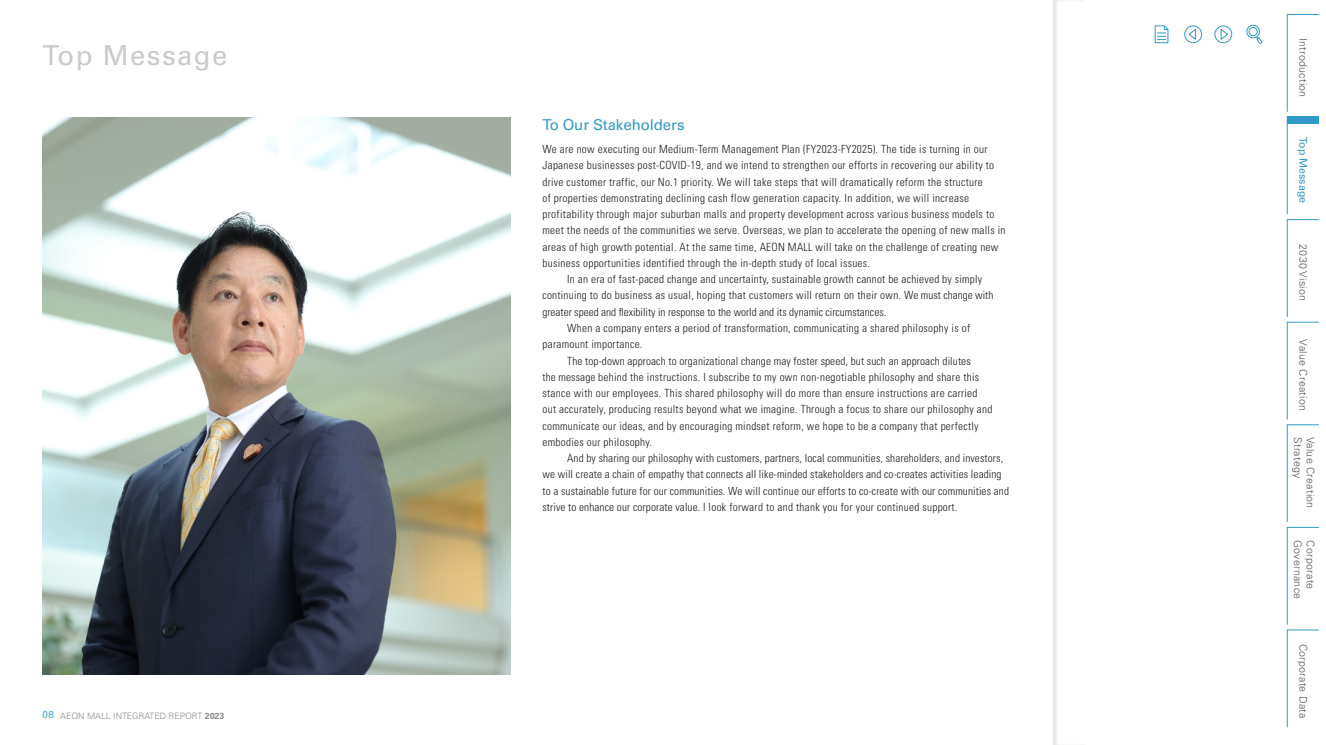
<style>
.page{position:relative;width:1326px;height:745px;background:#fff}
.page>*{position:absolute;margin:0;border:0;box-sizing:border-box;transform-origin:0 0}
.t1{font:27.5px "Univers LT Std";letter-spacing:.05em;color:#c9caca}
.t2{font:15px "Univers LT Std";letter-spacing:-.01em;color:#3299c6}
.t3{font:300 condensed 11.25px "Univers LT Std";letter-spacing:.025em;color:#1f1e1d}
.t4{font:300 condensed 11.25px "Univers LT Std";color:#1f1e1d}
.t5{font:300 10.62px "Univers LT Std";letter-spacing:.025em;color:#595757}
.t6{font:10.62px "Univers LT Std";color:#3299c6}
.t7{font:300 8.75px "Univers LT Std";color:#898989}
.s1{font-weight:400;font-size:10px;color:#46a3cc}
.s2{font-weight:700}
</style>
<div class="page">
<img style="left:43px;top:117px;width:467px;height:556px">
<svg style="left:1154px;top:25px;width:14px;height:18px"></svg>
<svg style="left:1187px;top:29px;width:8px;height:11px"></svg>
<div style="left:1184px;top:26px;width:17px;height:17px;border:1px solid #3299c6;border-radius:50%"></div>
<svg style="left:1220px;top:29px;width:8px;height:11px"></svg>
<div style="left:1214px;top:26px;width:17px;height:17px;border:1px solid #3299c6;border-radius:50%"></div>
<svg style="left:1246px;top:24px;width:16px;height:20px"></svg>
<hr style="left:1286px;top:14px;width:1px;height:98px;background:#3299c6">
<hr style="left:1286px;top:629px;width:32px;height:1px;background:#3299c6">
<hr style="left:1286px;top:629px;width:1px;height:97px;background:#3299c6">
<hr style="left:1286px;top:424px;width:32px;height:1px;background:#3299c6">
<hr style="left:1286px;top:424px;width:1px;height:97px;background:#3299c6">
<hr style="left:1286px;top:526px;width:32px;height:1px;background:#3299c6">
<hr style="left:1286px;top:526px;width:1px;height:98px;background:#3299c6">
<hr style="left:1286px;top:322px;width:32px;height:1px;background:#3299c6">
<hr style="left:1286px;top:322px;width:1px;height:97px;background:#3299c6">
<hr style="left:1286px;top:219px;width:32px;height:1px;background:#3299c6">
<hr style="left:1286px;top:219px;width:1px;height:98px;background:#3299c6">
<hr style="left:1286px;top:14px;width:32px;height:1px;background:#3299c6">
<hr style="left:1286px;top:117px;width:1px;height:97px;background:#3299c6">
<div style="left:1286px;top:117px;width:32px;height:7px;background:#3299c6"></div>
<h1 class="t1" style="left:43px;top:39px;width:186px">Top Message</h1>
<p class="t7" style="left:43px;top:710px;width:183px"><span class="s1">08</span> AEON MALL INTEGRATED REPORT <span class="s2">2023</span></p>
<h2 class="t2" style="left:542px;top:115px;width:144px">To Our Stakeholders</h2>
<p class="t3" style="left:542px;top:142px;width:446px">We are now executing our Medium-Term Management Plan (FY2023-FY2025). The tide is turning in our</p>
<p class="t3" style="left:542px;top:158px;width:453px">Japanese businesses post-COVID-19, and we intend to strengthen our efforts in recovering our ability to</p>
<p class="t3" style="left:542px;top:175px;width:442px">drive customer traffic, our No.1 priority. We will take steps that will dramatically reform the structure</p>
<p class="t3" style="left:542px;top:191px;width:428px">of properties demonstrating declining cash flow generation capacity. In addition, we will increase</p>
<p class="t3" style="left:542px;top:207px;width:453px">profitability through major suburban malls and property development across various business models to</p>
<p class="t3" style="left:542px;top:223px;width:464px">meet the needs of the communities we serve. Overseas, we plan to accelerate the opening of new malls in</p>
<p class="t3" style="left:542px;top:240px;width:457px">areas of high growth potential. At the same time, AEON MALL will take on the challenge of creating new</p>
<p class="t3" style="left:542px;top:256px;width:329px">business opportunities identified through the in-depth study of local issues.</p>
<p class="t3" style="left:567px;top:272px;width:416px">In an era of fast-paced change and uncertainty, sustainable growth cannot be achieved by simply</p>
<p class="t3" style="left:542px;top:288px;width:452px">continuing to do business as usual, hoping that customers will return on their own. We must change with</p>
<p class="t4" style="left:542px;top:305px;width:345px">greater speed and flexibility in response to the world and its dynamic circumstances.</p>
<p class="t3" style="left:567px;top:321px;width:404px">When a company enters a period of transformation, communicating a shared philosophy is of</p>
<p class="t3" style="left:542px;top:337px;width:101px">paramount importance.</p>
<p class="t3" style="left:567px;top:353px;width:405px">The top-down approach to organizational change may foster speed, but such an approach dilutes</p>
<p class="t3" style="left:542px;top:370px;width:438px">the message behind the instructions. I subscribe to my own non-negotiable philosophy and share this</p>
<p class="t3" style="left:542px;top:386px;width:436px">stance with our employees. This shared philosophy will do more than ensure instructions are carried</p>
<p class="t3" style="left:542px;top:402px;width:451px">out accurately, producing results beyond what we imagine. Through a focus to share our philosophy and</p>
<p class="t3" style="left:542px;top:418px;width:437px">communicate our ideas, and by encouraging mindset reform, we hope to be a company that perfectly</p>
<p class="t3" style="left:542px;top:435px;width:111px">embodies our philosophy.</p>
<p class="t3" style="left:567px;top:451px;width:437px">And by sharing our philosophy with customers, partners, local communities, shareholders, and investors,</p>
<p class="t3" style="left:542px;top:467px;width:460px">we will create a chain of empathy that connects all like-minded stakeholders and co-creates activities leading</p>
<p class="t3" style="left:542px;top:483px;width:468px">to a sustainable future for our communities. We will continue our efforts to co-create with our communities and</p>
<p class="t3" style="left:542px;top:500px;width:416px">strive to enhance our corporate value. I look forward to and thank you for your continued support.</p>
<p class="t5" style="left:1309px;top:38px;width:61px;rotate:90deg">Introduction</p>
<p class="t6" style="left:1309px;top:137px;width:68px;rotate:90deg">Top Message</p>
<p class="t5" style="left:1309px;top:244px;width:58px;rotate:90deg">2030 Vision</p>
<p class="t5" style="left:1309px;top:339px;width:73px;rotate:90deg">Value Creation</p>
<p class="t5" style="left:1304px;top:436px;width:43px;rotate:90deg">Strategy</p>
<p class="t5" style="left:1316px;top:436px;width:73px;rotate:90deg">Value Creation</p>
<p class="t5" style="left:1304px;top:540px;width:60px;rotate:90deg">Governance</p>
<p class="t5" style="left:1316px;top:540px;width:50px;rotate:90deg">Corporate</p>
<p class="t5" style="left:1309px;top:643px;width:77px;rotate:90deg">Corporate Data</p>
</div>
